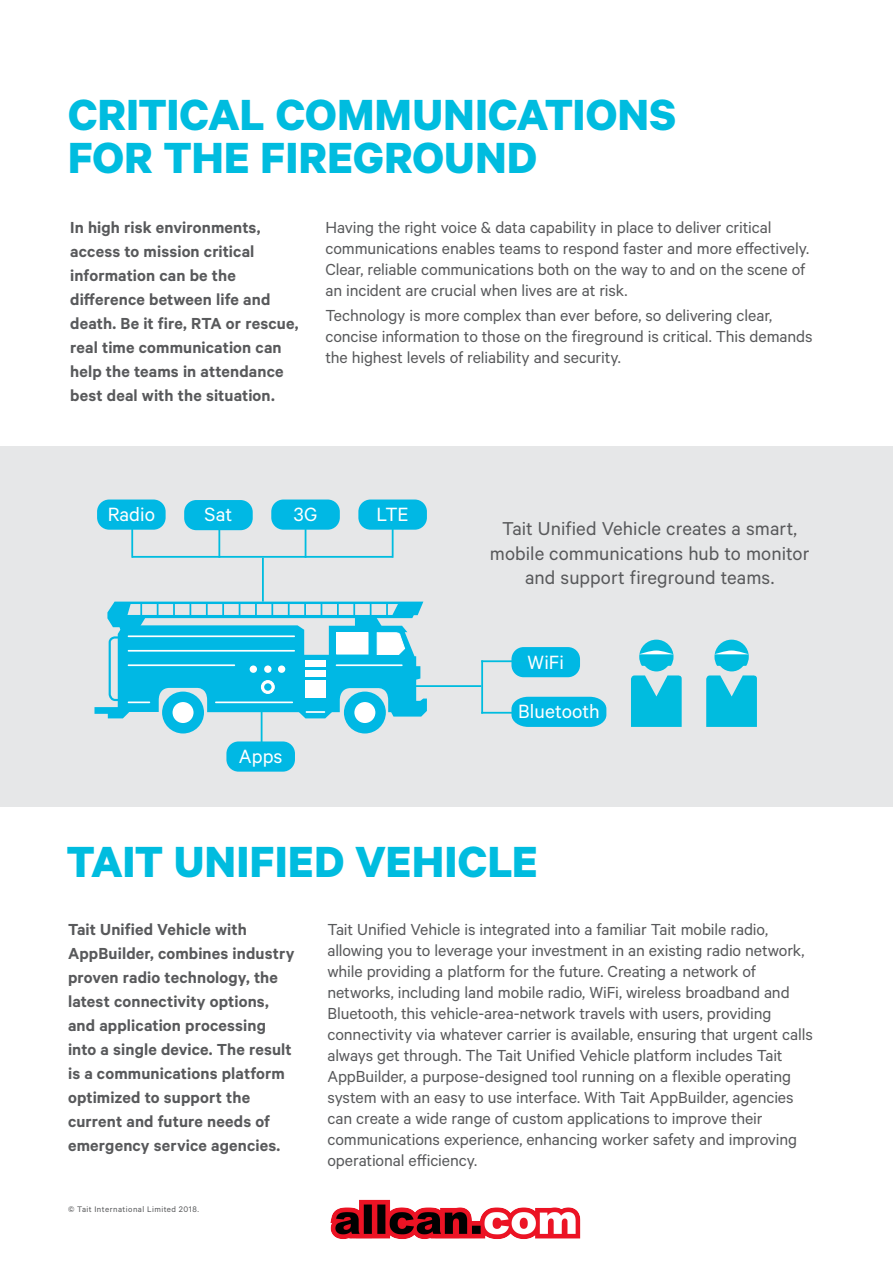
<style>
.page{position:relative;width:893px;height:1263px;background:#fff}
.page>*{position:absolute;margin:0;border:0;box-sizing:border-box;transform-origin:0 0}
.t1{font:700 49.05px/43.5px "Calibre";letter-spacing:.01em;color:#00bcdf}
.t2{font:21.6px "Calibre";color:#fff}
.t3{font:21px/24.3px "Calibre";letter-spacing:.005em;color:#58595b;text-align:center}
.t4{font:18px/21px "Calibre";letter-spacing:-.005em;color:#58595b}
.t5{font:600 18px/24px "Calibre";letter-spacing:.01em;color:#58595b}
.t6{font:9.15px "Calibre";letter-spacing:.05em;color:#58595b}
</style>
<div class="page">
<div style="left:0;top:446px;width:893px;height:361px;background:#e6e7e8"></div>
<div style="left:162px;top:692px;width:42px;height:41px;background:#00b8e4;border-radius:50%"></div>
<div style="left:344px;top:692px;width:42px;height:41px;background:#00b8e4;border-radius:50%"></div>
<div style="left:173px;top:702px;width:21px;height:21px;background:#fff;border-radius:50%"></div>
<div style="left:354px;top:702px;width:21px;height:21px;background:#fff;border-radius:50%"></div>
<svg style="left:94px;top:602px;width:333px;height:116px"></svg>
<hr style="left:128px;top:701px;width:22px;height:2px;background:#fff">
<hr style="left:336px;top:664px;width:67px;height:2px;background:#fff">
<div style="left:226px;top:741px;width:69px;height:31px;background:#00b8e4;border-radius:12px"></div>
<div style="left:511px;top:647px;width:69px;height:30px;background:#00b8e4;border-radius:12px"></div>
<svg style="left:511px;top:697px;width:95px;height:30px;background:#0ebae4"></svg>
<hr style="left:262px;top:558px;width:2px;height:44px;background:#00bcdf">
<hr style="left:261px;top:708px;width:1px;height:37px;background:#00bcdf">
<hr style="left:481px;top:660px;width:2px;height:54px;background:#00bcdf">
<hr style="left:132px;top:556px;width:261px;height:2px;background:#00bcdf">
<div style="left:97px;top:499px;width:69px;height:31px;background:#00b8e4;border-radius:12px"></div>
<div style="left:184px;top:500px;width:69px;height:30px;background:#00b8e4;border-radius:12px"></div>
<div style="left:271px;top:499px;width:69px;height:31px;background:#00b8e4;border-radius:12px"></div>
<div style="left:358px;top:499px;width:69px;height:31px;background:#00b8e4;border-radius:12px"></div>
<hr style="left:131px;top:526px;width:2px;height:32px;background:#00bcdf">
<hr style="left:218px;top:526px;width:2px;height:32px;background:#00bcdf">
<hr style="left:305px;top:526px;width:1px;height:32px;background:#00bcdf">
<hr style="left:392px;top:526px;width:2px;height:32px;background:#00bcdf">
<hr style="left:415px;top:685px;width:66px;height:2px;background:#00bcdf">
<hr style="left:481px;top:660px;width:45px;height:2px;background:#00bcdf">
<hr style="left:481px;top:712px;width:35px;height:2px;background:#00bcdf">
<div style="left:642px;top:642px;width:29px;height:29px;background:#00bcdf;border-radius:50%"></div>
<svg style="left:631px;top:675px;width:51px;height:52px;background:#18c0df"></svg>
<svg style="left:639px;top:640px;width:34px;height:26px"></svg>
<div style="left:717px;top:642px;width:29px;height:29px;background:#00bcdf;border-radius:50%"></div>
<svg style="left:706px;top:675px;width:51px;height:52px;background:#18c0df"></svg>
<svg style="left:714px;top:640px;width:35px;height:26px"></svg>
<img style="left:330px;top:1199px;width:251px;height:40px">
<h1 class="t1" style="left:68px;top:91px;width:610px">CRITICAL COMMUNICATIONS<br>FOR THE FIREGROUND</h1>
<p class="t5" style="left:70px;top:215px;width:230px">In high risk environments, access to mission critical information can be the difference between life and death. Be it fire, RTA or rescue, real time communication can help the teams in attendance best deal with the situation.</p>
<p class="t4" style="left:325px;top:216px;width:485px">Having the right voice &amp; data capability in place to deliver critical communications enables teams to respond faster and more effectively.<br>Clear, reliable communications both on the way to and on the scene of an incident are crucial when lives are at risk.</p>
<p class="t4" style="left:325px;top:304px;width:489px">Technology is more complex than ever before, so delivering clear, concise information to those on the fireground is critical. This demands the highest levels of reliability and security.</p>
<p class="t2" style="left:108px;top:502px;width:49px">Radio</p>
<p class="t2" style="left:205px;top:502px;width:29px">Sat</p>
<p class="t2" style="left:294px;top:502px;width:25px">3G</p>
<p class="t2" style="left:377px;top:502px;width:34px">LTE</p>
<p class="t2" style="left:239px;top:744px;width:45px">Apps</p>
<p class="t3" style="left:490px;top:516px;width:321px">Tait Unified Vehicle creates a smart, mobile communications hub to monitor and support fireground teams.</p>
<p class="t2" style="left:528px;top:649px;width:38px">WiFi</p>
<p class="t2" style="left:518px;top:699px;width:83px">Bluetooth</p>
<h1 class="t1" style="left:66px;top:838px;width:473px">TAIT UNIFIED VEHICLE</h1>
<p class="t5" style="left:68px;top:917px;width:228px">Tait Unified Vehicle with<br>AppBuilder, combines industry proven radio technology, the latest connectivity options, and application processing into a single device. The result is a communications platform optimized to support the current and future needs of emergency service agencies.</p>
<p class="t4" style="left:327px;top:918px;width:487px">Tait Unified Vehicle is integrated into a familiar Tait mobile radio, allowing you to leverage your investment in an existing radio network, while providing a platform for the future. Creating a network of networks, including land mobile radio, WiFi, wireless broadband and Bluetooth, this vehicle-area-network travels with users, providing connectivity via whatever carrier is available, ensuring that urgent calls always get through. The Tait Unified Vehicle platform includes Tait AppBuilder, a purpose-designed tool running on a flexible operating system with an easy to use interface. With Tait AppBuilder, agencies can create a wide range of custom applications to improve their communications experience, enhancing worker safety and improving operational efficiency.</p>
<p class="t6" style="left:68px;top:1204px;width:132px">© Tait International Limited 2018.</p>
</div>
